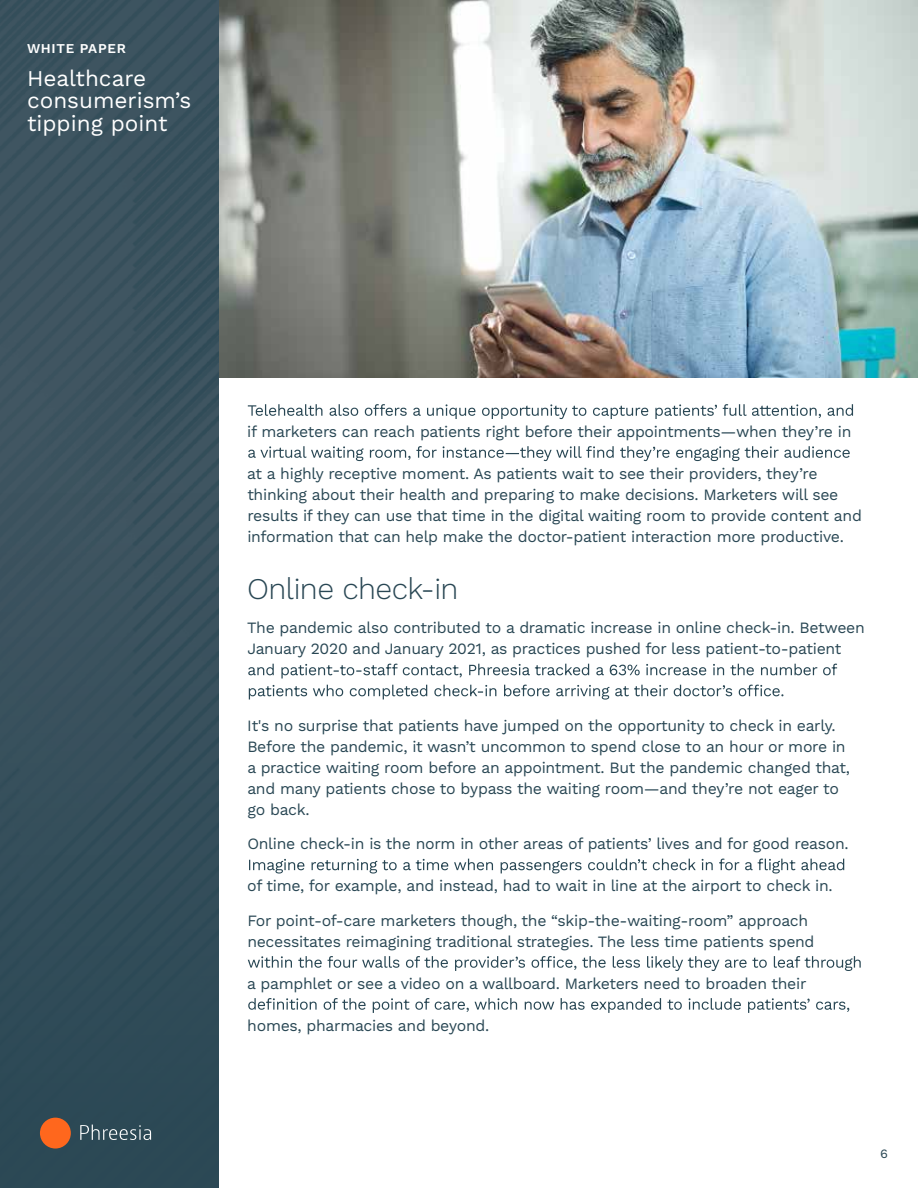
<style>
.page{position:relative;width:918px;height:1188px;background:#fff}
.page>*{position:absolute;margin:0;border:0;box-sizing:border-box;transform-origin:0 0}
.t1{font:300 30px "Work Sans";letter-spacing:-.02em;color:#294754}
.t2{font:22.5px/22.5px "Work Sans";color:#fff}
.t3{font:15.75px/21px "Work Sans";letter-spacing:-.02em;color:#294754}
.t4{font:600 13.5px "Work Sans";letter-spacing:.05em;color:#fff}
.t5{font:12.75px "Work Sans";color:#294754}
</style>
<div class="page">
<img style="left:0;top:0;width:219px;height:1188px">
<svg style="left:248px;top:404px;width:605px;height:15px"></svg>
<svg style="left:248px;top:446px;width:602px;height:15px"></svg>
<svg style="left:248px;top:664px;width:589px;height:15px"></svg>
<svg style="left:249px;top:685px;width:534px;height:15px"></svg>
<svg style="left:249px;top:859px;width:595px;height:15px"></svg>
<svg style="left:248px;top:956px;width:613px;height:15px"></svg>
<svg style="left:248px;top:998px;width:601px;height:15px"></svg>
<img style="left:219px;top:0;width:699px;height:378px">
<div style="left:40px;top:1118px;width:31px;height:31px;background:#ff671d;border-radius:50%"></div>
<svg style="left:80px;top:1125px;width:71px;height:15px"></svg>
<p class="t4" style="left:27px;top:41px;width:100px">WHITE PAPER</p>
<h2 class="t2" style="left:27px;top:68px;width:166px">Healthcare consumerism’s tipping point</h2>
<p class="t3" style="left:247px;top:422px;width:606px">if marketers can reach patients right before their appointments—when they’re in</p>
<p class="t3" style="left:247px;top:464px;width:616px">at a highly receptive moment. As patients wait to see their providers, they’re thinking about their health and preparing to make decisions. Marketers will see results if they can use that time in the digital waiting room to provide content and information that can help make the doctor-patient interaction more productive.</p>
<h1 class="t1" style="left:247px;top:571px;width:213px">Online check-in</h1>
<p class="t3" style="left:247px;top:618px;width:619px">The pandemic also contributed to a dramatic increase in online check-in. Between<br>January 2020 and January 2021, as practices pushed for less patient-to-patient</p>
<p class="t3" style="left:247px;top:716px;width:604px">It's no surprise that patients have jumped on the opportunity to check in early.<br>Before the pandemic, it wasn’t uncommon to spend close to an hour or more in a practice waiting room before an appointment. But the pandemic changed that, and many patients chose to bypass the waiting room—and they’re not eager to go back.</p>
<p class="t3" style="left:247px;top:834px;width:603px">Online check-in is the norm in other areas of patients’ lives and for good reason.</p>
<p class="t3" style="left:247px;top:869px;width:587px;line-height:34.5px">of time, for example, and instead, had to wait in line at the airport to check in.<br>For point-of-care marketers though, the “skip-the-waiting-room” approach</p>
<p class="t3" style="left:247px;top:931px;width:569px">necessitates reimagining traditional strategies. The less time patients spend</p>
<p class="t3" style="left:247px;top:973px;width:561px">a pamphlet or see a video on a wallboard. Marketers need to broaden their</p>
<p class="t3" style="left:247px;top:1015px;width:244px">homes, pharmacies and beyond.</p>
<p class="t5" style="left:880px;top:1146px;width:9px">6</p>
</div>
